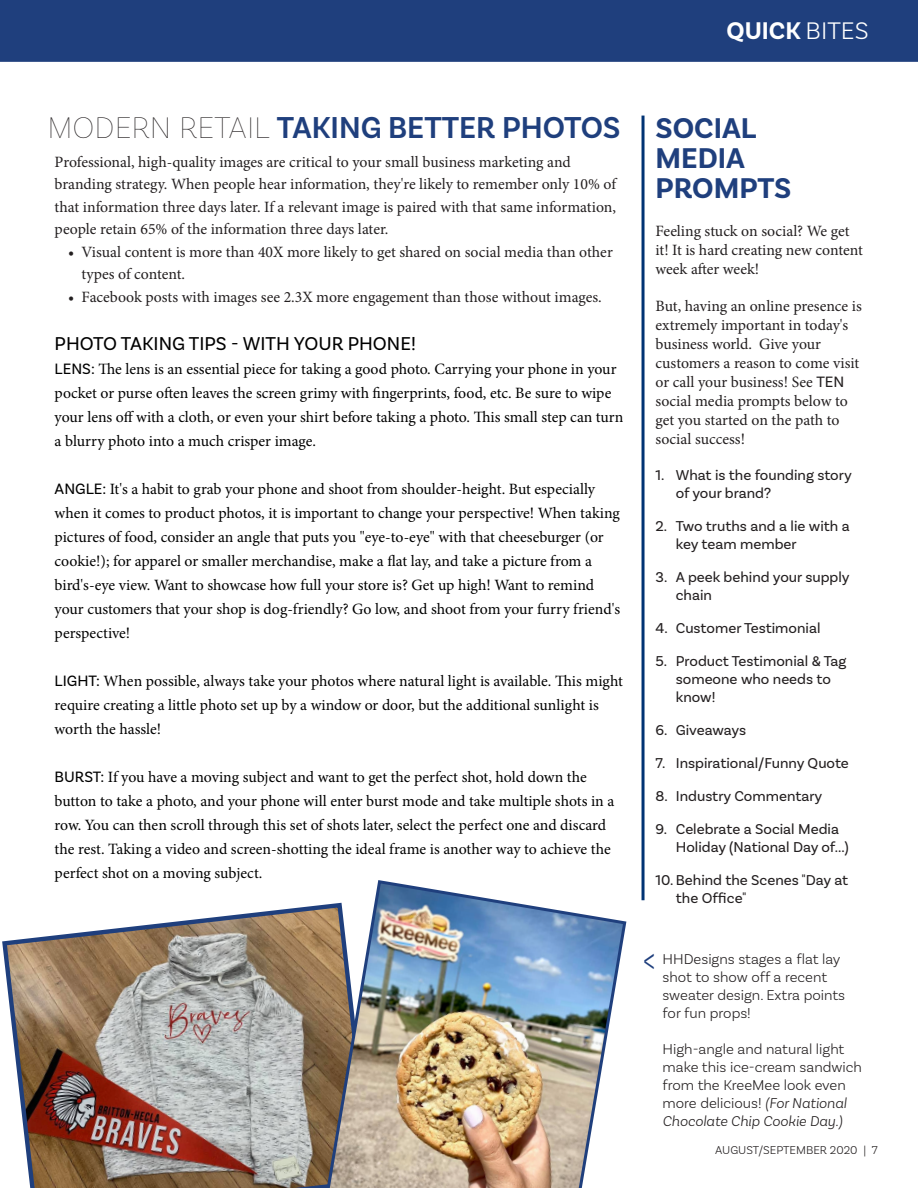
<style>
.page{position:relative;width:918px;height:1188px;background:#fff}
.page>*{position:absolute;margin:0;border:0;box-sizing:border-box;transform-origin:0 0}
.t1{font:600 31.8px "Basic Sans";color:#1f3f7d}
.t2{font:700 30px/30px "Basic Sans";color:#1f3f7d}
.t3{font:700 25.35px "Basic Sans";color:#fff}
.t4{font:300 20.1px "Basic Sans";color:#1f3f7d;scale:1.67 1}
.Body{font:19.5px "Basic Sans";color:#000}
.Body-2{font:15.75px/24px "Minion Pro";letter-spacing:-.005em;color:#000}
.t5{font:15.75px/18.9px "Minion Pro";letter-spacing:-.005em;color:#231f20}
.t6{font:15px/18px "Basic Sans";color:#231f20}
.t7{font:300 15px/18px "Basic Sans";color:#231f20}
.t8{font:300 12px "Basic Sans";color:#231f20}
.s1{font-weight:300}
.s2{font-weight:100;color:#231f20}
.s3{font-family:"Basic Sans"}
.s4{font-style:italic}
</style>
<div class="page">
<div style="left:0;top:0;width:918px;height:62px;background:#1f3f7d"></div>
<hr style="left:642px;top:116px;width:3px;height:784px;background:#013374">
<img style="left:2px;top:904px;width:321px;height:284px">
<img style="left:323px;top:880px;width:304px;height:308px">
<p class="t3" style="left:727px;top:15px;width:144px">QUICK <span class="s1">BITES</span></p>
<p class="t1" style="left:48px;top:109px;width:574px"><span class="s2">MODERN RETAIL</span> TAKING BETTER PHOTOS</p>
<p class="t2" style="left:656px;top:113px;width:103px">SOCIAL</p>
<p class="t2" style="left:656px;top:143px;width:137px">MEDIA<br>PROMPTS</p>
<p class="t5" style="left:656px;top:221px;width:209px">Feeling stuck on social? We get it! It is hard creating new content week after week!</p>
<p class="t5" style="left:656px;top:297px;width:208px">But, having an online presence is extremely important in today's business world. Give your customers a reason to come visit or call your business! See <span class="s3">TEN </span>social media prompts below to get you started on the path to social success!</p>
<p class="t6" style="left:676px;top:466px;width:177px;text-indent:-20px">1. What is the founding story of your brand?</p>
<p class="t6" style="left:676px;top:517px;width:175px;text-indent:-20px">2. Two truths and a lie with a key team member</p>
<p class="t6" style="left:676px;top:568px;width:175px;text-indent:-20px">3. A peek behind your supply chain</p>
<p class="t6" style="left:656px;top:619px;width:166px">4. Customer Testimonial</p>
<p class="t6" style="left:676px;top:652px;width:172px;text-indent:-20px">5. Product Testimonial &amp; Tag someone who needs to know!</p>
<p class="t6" style="left:656px;top:721px;width:92px">6. Giveaways</p>
<p class="t6" style="left:656px;top:754px;width:195px">7. Inspirational/Funny Quote</p>
<p class="t6" style="left:656px;top:787px;width:168px">8. Industry Commentary</p>
<p class="t6" style="left:676px;top:820px;width:175px;text-indent:-20px">9. Celebrate a Social Media<br>Holiday (National Day of...)</p>
<p class="t6" style="left:676px;top:871px;width:174px;text-indent:-20px">10. Behind the Scenes "Day at the Office"</p>
<p class="t5" style="left:55px;top:151px;width:563px;line-height:22.5px">Professional, high-quality images are critical to your small business marketing and branding strategy. When people hear information, they're likely to remember only 10% of that information three days later. If a relevant image is paired with that same information, people retain 65% of the information three days later.</p>
<p class="t5" style="left:82px;top:241px;width:533px;line-height:22.5px;text-indent:-14px">• Visual content is more than 40X more likely to get shared on social media than other types of content.</p>
<p class="t5" style="left:68px;top:287px;width:535px">• Facebook posts with images see 2.3X more engagement than those without images.</p>
<p class="Body" style="left:55px;top:332px;width:363px">PHOTO TAKING TIPS - WITH YOUR PHONE!</p>
<p class="Body-2" style="left:55px;top:357px;width:570px"><span class="s3">LENS:</span> The lens is an essential piece for taking a good photo. Carrying your phone in your pocket or purse often leaves the screen grimy with fingerprints, food, etc. Be sure to wipe your lens off with a cloth, or even your shirt before taking a photo. This small step can turn a blurry photo into a much crisper image.</p>
<p class="Body-2" style="left:55px;top:477px;width:567px"><span class="s3">ANGLE:</span> It's a habit to grab your phone and shoot from shoulder-height. But especially when it comes to product photos, it is important to change your perspective! When taking pictures of food, consider an angle that puts you "eye-to-eye" with that cheeseburger (or cookie!); for apparel or smaller merchandise, make a flat lay, and take a picture from a bird's-eye view. Want to showcase how full your store is? Get up high! Want to remind your customers that your shop is dog-friendly? Go low, and shoot from your furry friend's perspective!</p>
<p class="Body-2" style="left:55px;top:669px;width:570px"><span class="s3">LIGHT:</span> When possible, always take your photos where natural light is available. This might require creating a little photo set up by a window or door, but the additional sunlight is worth the hassle!</p>
<p class="Body-2" style="left:55px;top:765px;width:561px"><span class="s3">BURST:</span> If you have a moving subject and want to get the perfect shot, hold down the button to take a photo, and your phone will enter burst mode and take multiple shots in a row. You can then scroll through this set of shots later, select the perfect one and discard the rest. Taking a video and screen-shotting the ideal frame is another way to achieve the perfect shot on a moving subject.</p>
<p class="t4" style="left:663px;top:953px;width:12px;rotate:90deg">v</p>
<p class="t7" style="left:663px;top:950px;width:184px">HHDesigns stages a flat lay shot to show off a recent sweater design. Extra points for fun props!</p>
<p class="t7" style="left:663px;top:1040px;width:201px">High-angle and natural light make this ice-cream sandwich from the KreeMee look even more delicious! <span class="s4">(For National<br>Chocolate Chip Cookie Day.)</span></p>
<p class="t8" style="left:715px;top:1143px;width:164px">AUGUST/SEPTEMBER 2020 | 7</p>
</div>
